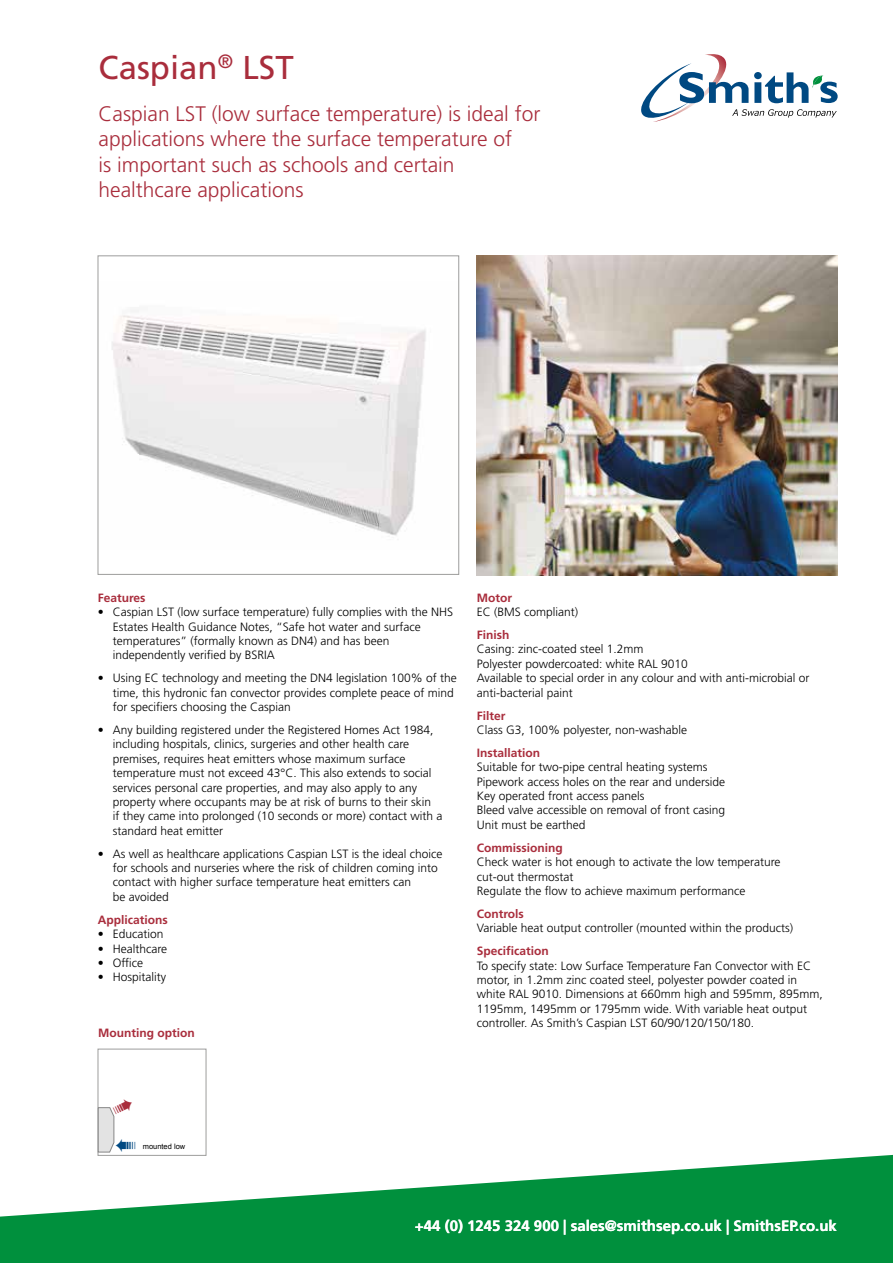
<style>
.page{position:relative;width:893px;height:1263px;background:#fff}
.page>*{position:absolute;margin:0;border:0;box-sizing:border-box;transform-origin:0 0}
.t1{font:33px "Frutiger LT Std";color:#a92d3c}
.t2{font:300 21px/25.5px "Frutiger LT Std";color:#a92d3c}
.t3{font:700 15px "Frutiger LT Std";color:#fff}
.t4{font:300 12px/14.4px "Frutiger LT Std";color:#000}
.t5{font:700 12px "Frutiger LT Std";color:#a92d3c}
.t6{font:7.5px "Arial";color:#000}
</style>
<div class="page">
<svg style="left:641px;top:54px;width:197px;height:68px"></svg>
<svg style="left:0;top:1154px;width:893px;height:109px;fill:#00903d"></svg>
<img style="left:112px;top:310px;width:314px;height:226px">
<div style="left:98px;top:256px;width:361px;height:319px;border:1px solid #9d9d9c"></div>
<img style="left:477px;top:255px;width:361px;height:320px">
<div style="left:98px;top:1049px;width:108px;height:106px;border:1px solid #9d9d9c"></div>
<svg style="left:98px;top:1097px;width:17px;height:55px"></svg>
<h1 class="t1" style="left:99px;top:48px;width:197px">Caspian<sup>®</sup> LST</h1>
<h2 class="t2" style="left:99px;top:101px;width:443px">Caspian LST (low surface temperature) is ideal for applications where the surface temperature of<br>is important such as schools and certain healthcare applications</h2>
<p class="t5" style="left:98px;top:590px;width:49px">Features</p>
<p class="t4" style="left:113px;top:605px;width:342px;text-indent:-15px">• Caspian LST (low surface temperature) fully complies with the NHS Estates Health Guidance Notes, “Safe hot water and surface temperatures” (formally known as DN4) and has been independently verified by BSRIA</p>
<p class="t4" style="left:113px;top:671px;width:346px;text-indent:-15px">• Using EC technology and meeting the DN4 legislation 100% of the time, this hydronic fan convector provides complete peace of mind for specifiers choosing the Caspian</p>
<p class="t4" style="left:113px;top:723px;width:331px;text-indent:-15px">• Any building registered under the Registered Homes Act 1984, including hospitals, clinics, surgeries and other health care premises, requires heat emitters whose maximum surface temperature must not exceed 43°C. This also extends to social services personal care properties, and may also apply to any property where occupants may be at risk of burns to their skin<br>if they came into prolonged (10 seconds or more) contact with a standard heat emitter</p>
<p class="t4" style="left:113px;top:846px;width:331px;text-indent:-15px">• As well as healthcare applications Caspian LST is the ideal choice for schools and nurseries where the risk of children coming into contact with higher surface temperature heat emitters can<br>be avoided</p>
<p class="t5" style="left:98px;top:912px;width:71px">Applications</p>
<p class="t4" style="left:98px;top:927px;width:67px">• Education</p>
<p class="t4" style="left:98px;top:941px;width:71px">• Healthcare</p>
<p class="t4" style="left:98px;top:956px;width:47px">• Office</p>
<p class="t4" style="left:98px;top:970px;width:70px">• Hospitality</p>
<p class="t5" style="left:98px;top:1026px;width:98px">Mounting option</p>
<p class="t5" style="left:477px;top:590px;width:37px">Motor</p>
<p class="t4" style="left:477px;top:605px;width:103px">EC (BMS compliant)</p>
<p class="t5" style="left:477px;top:628px;width:34px">Finish</p>
<p class="t4" style="left:477px;top:642px;width:334px">Casing: zinc-coated steel 1.2mm<br>Polyester powdercoated: white RAL 9010<br>Available to special order in any colour and with anti-microbial or anti-bacterial paint</p>
<p class="t5" style="left:477px;top:708px;width:30px">Filter</p>
<p class="t4" style="left:477px;top:723px;width:212px">Class G3, 100% polyester, non-washable</p>
<p class="t5" style="left:477px;top:746px;width:65px">Installation</p>
<p class="t4" style="left:477px;top:760px;width:250px">Suitable for two-pipe central heating systems Pipework access holes on the rear and underside Key operated front access panels<br>Bleed valve accessible on removal of front casing Unit must be earthed</p>
<p class="t5" style="left:477px;top:840px;width:87px">Commissioning</p>
<p class="t4" style="left:477px;top:855px;width:305px">Check water is hot enough to activate the low temperature cut-out thermostat<br>Regulate the flow to achieve maximum performance</p>
<p class="t5" style="left:477px;top:907px;width:49px">Controls</p>
<p class="t4" style="left:477px;top:921px;width:318px">Variable heat output controller (mounted within the products)</p>
<p class="t5" style="left:477px;top:944px;width:74px">Specification</p>
<p class="t4" style="left:477px;top:958px;width:348px">To specify state: Low Surface Temperature Fan Convector with EC motor, in 1.2mm zinc coated steel, polyester powder coated in white RAL 9010. Dimensions at 660mm high and 595mm, 895mm, 1195mm, 1495mm or 1795mm wide. With variable heat output controller. As Smith’s Caspian LST 60/90/120/150/180.</p>
<p class="t6" style="left:143px;top:1142px;width:44px">mounted low</p>
<p class="t3" style="left:415px;top:1217px;width:423px">+44 (0) 1245 324 900 | sales@smithsep.co.uk | SmithsEP.co.uk</p>
</div>
